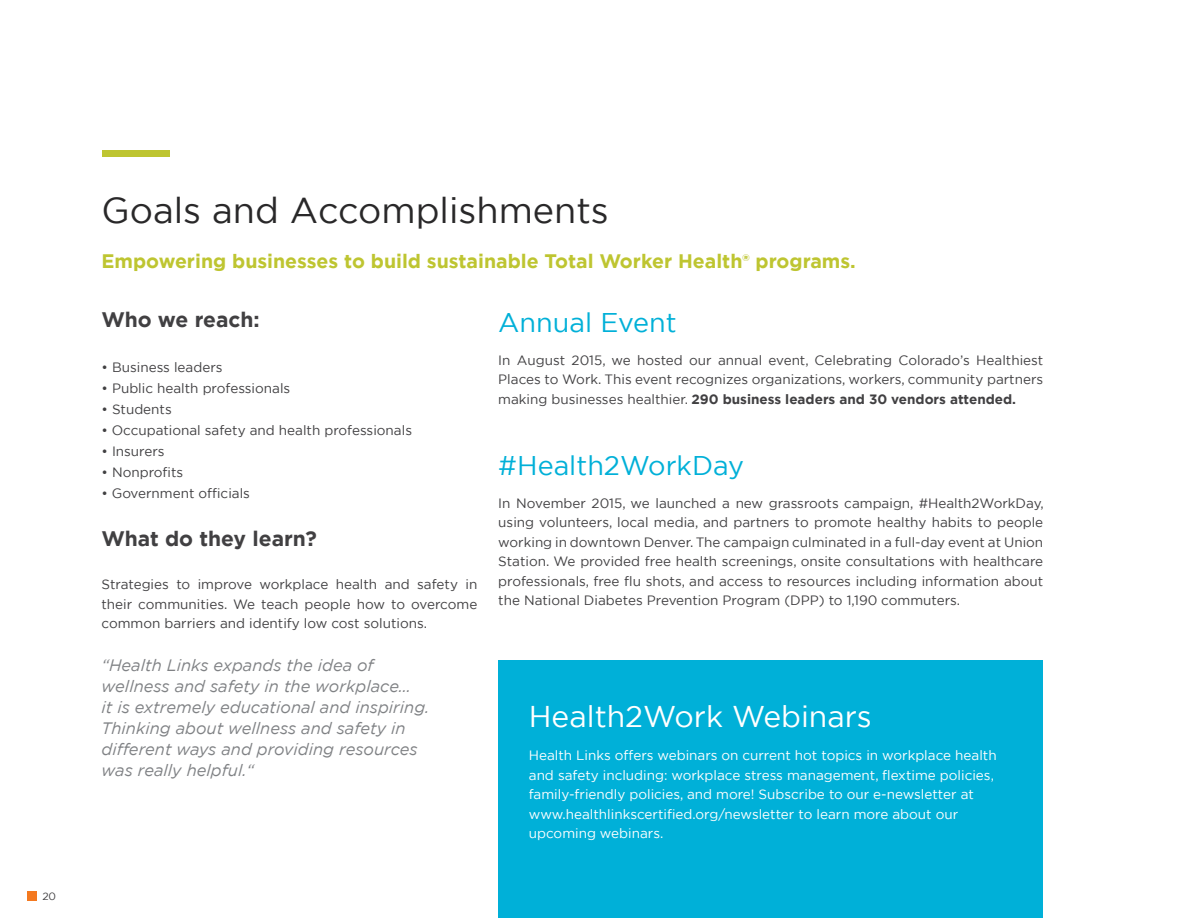
<style>
.page{position:relative;width:1188px;height:918px;background:#fff}
.page>*{position:absolute;margin:0;border:0;box-sizing:border-box;transform-origin:0 0}
.t1{font:36px "Gotham";color:#292829}
.t2{font:30px "Gotham";color:#fff}
.t3{font:27px "Gotham";color:#00b0d8}
.t4{font:700 21px "Gotham";color:#414042}
.t5{font:700 19.5px "Gotham";color:#bec531}
.t6{font:italic 16.5px/21px "Gotham";color:#808285}
.t7{font:13.5px/19.5px "Gotham";color:#414042;text-align:justify}
.t8{font:13.5px/19.5px "Gotham";color:#fff}
.t9{font:10.5px "Gotham";color:#414042}
.s1{font-weight:700}
</style>
<div class="page">
<div style="left:27px;top:892px;width:9px;height:9px;background:#f47920"></div>
<div style="left:498px;top:661px;width:545px;height:257px;background:#00b0d8"></div>
<div style="left:102px;top:150px;width:68px;height:7px;background:#bec531"></div>
<p class="t9" style="left:42px;top:890px;width:15px">20</p>
<h1 class="t1" style="left:102px;top:187px;width:509px">Goals and Accomplishments</h1>
<h3 class="t5" style="left:102px;top:248px;width:756px">Empowering businesses to build sustainable Total Worker Health® programs.</h3>
<h3 class="t4" style="left:102px;top:305px;width:160px">Who we reach:</h3>
<p class="t7" style="left:102px;top:357px;width:123px">• Business leaders</p>
<p class="t7" style="left:102px;top:378px;width:190px">• Public health professionals</p>
<p class="t7" style="left:102px;top:399px;width:72px">• Students</p>
<p class="t7" style="left:102px;top:420px;width:312px">• Occupational safety and health professionals</p>
<p class="t7" style="left:102px;top:441px;width:65px">• Insurers</p>
<p class="t7" style="left:102px;top:462px;width:83px">• Nonprofits</p>
<p class="t7" style="left:102px;top:483px;width:150px">• Government officials</p>
<h3 class="t4" style="left:102px;top:524px;width:217px">What do they learn?</h3>
<p class="t7" style="left:102px;top:574px;width:377px">Strategies to improve workplace health and safety in their communities. We teach people how to overcome common barriers and identify low cost solutions.</p>
<p class="t6" style="left:102px;top:654px;width:329px">“Health Links expands the idea of wellness and safety in the workplace…<br>it is extremely educational and inspiring.<br>Thinking about wellness and safety in different ways and providing resources was really helpful.“</p>
<h3 class="t3" style="left:498px;top:305px;width:180px">Annual Event</h3>
<p class="t7" style="left:498px;top:350px;width:546px">In August 2015, we hosted our annual event, Celebrating Colorado’s Healthiest Places to Work. This event recognizes organizations, workers, community partners making businesses healthier. <span class="s1">290 business leaders and 30 vendors attended.</span></p>
<h3 class="t3" style="left:498px;top:448px;width:247px">#Health2WorkDay</h3>
<p class="t7" style="left:498px;top:493px;width:547px">In November 2015, we launched a new grassroots campaign, #Health2WorkDay, using volunteers, local media, and partners to promote healthy habits to people working in downtown Denver. The campaign culminated in a full-day event at Union Station. We provided free health screenings, onsite consultations with healthcare professionals, free flu shots, and access to resources including information about the National Diabetes Prevention Program (DPP) to 1,190 commuters.</p>
<h2 class="t2" style="left:529px;top:697px;width:344px">Health2Work Webinars</h2>
<p class="t8" style="left:529px;top:745px;width:469px">Health Links offers webinars on current hot topics in workplace health and safety including: workplace stress management, flextime policies, family-friendly policies, and more! Subscribe to our e-newsletter at www.healthlinkscertified.org/newsletter to learn more about our upcoming webinars.</p>
</div>
